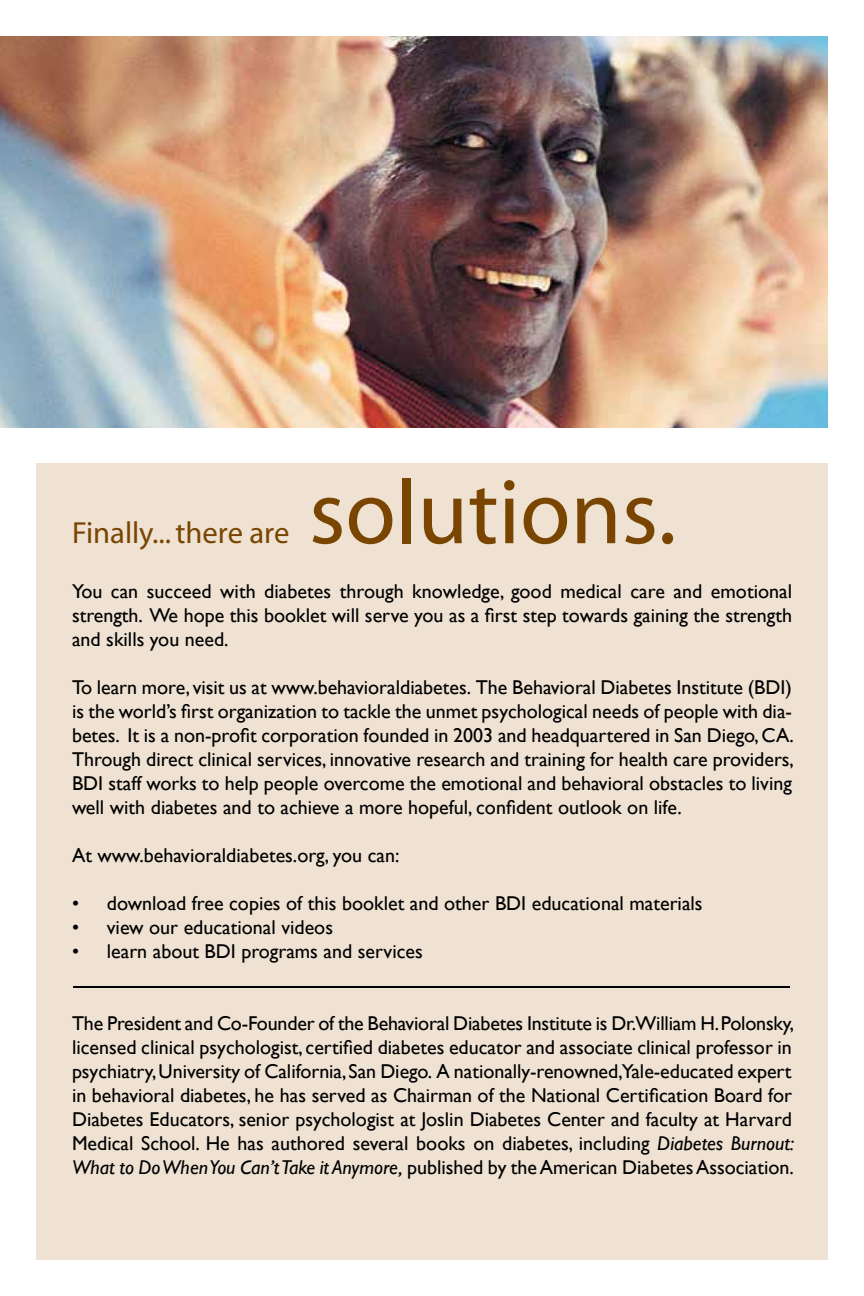
<style>
.page{position:relative;width:864px;height:1296px;background:#fff}
.page>*{position:absolute;margin:0;border:0;box-sizing:border-box;transform-origin:0 0}
.t1{font:92px "Myriad";color:#794500}
.t2{font:30.6px "Myriad";color:#794500}
.t3{font:20px/24px "Gill Sans";color:#000;text-align:justify}
.s1{font-style:italic}
</style>
<div class="page">
<div style="left:36px;top:464px;width:792px;height:796px;background:#efe2d3"></div>
<hr style="left:73px;top:986px;width:717px;height:2px;background:#000">
<img style="left:0;top:36px;width:828px;height:392px">
<h2 class="t2" style="left:72px;top:518px;width:219px">Finally... there are</h2>
<h1 class="t1" style="left:309px;top:467px;width:369px">solutions.</h1>
<p class="t3" style="left:72px;top:579px;width:722px">You can succeed with diabetes through knowledge, good medical care and emotional strength. We hope this booklet will serve you as a first step towards gaining the strength and skills you need.</p>
<p class="t3" style="left:72px;top:675px;width:724px">To learn more, visit us at www.behavioraldiabetes. The Behavioral Diabetes Institute (BDI) is the world’s first organization to tackle the unmet psychological needs of people with dia&shy;betes. It is a non-profit corporation founded in 2003 and headquartered in San Diego, CA.<br>Through direct clinical services, innovative research and training for health care providers, BDI staff works to help people overcome the emotional and behavioral obstacles to living well with diabetes and to achieve a more hopeful, confident outlook on life.</p>
<p class="t3" style="left:72px;top:843px;width:329px">At www.behavioraldiabetes.org, you can:</p>
<p class="t3" style="left:72px;top:891px;width:632px">• download free copies of this booklet and other BDI educational materials</p>
<p class="t3" style="left:72px;top:915px;width:263px">• view our educational videos</p>
<p class="t3" style="left:72px;top:939px;width:352px">• learn about BDI programs and services</p>
<p class="t3" style="left:72px;top:1011px;width:724px;text-align:left">The President and Co-Founder of the Behavioral Diabetes Institute is Dr.William H. Polonsky, licensed clinical psychologist, certified diabetes educator and associate clinical professor in psychiatry, University of California, San Diego. A nationally-renowned,Yale-educated expert in behavioral diabetes, he has served as Chairman of the National Certification Board for Diabetes Educators, senior psychologist at Joslin Diabetes Center and faculty at Harvard Medical School. He has authored several books on diabetes, including <span class="s1">Diabetes Burnout:<br>What to Do When You Can’t Take it Anymore,</span> published by the American Diabetes Association.</p>
</div>
